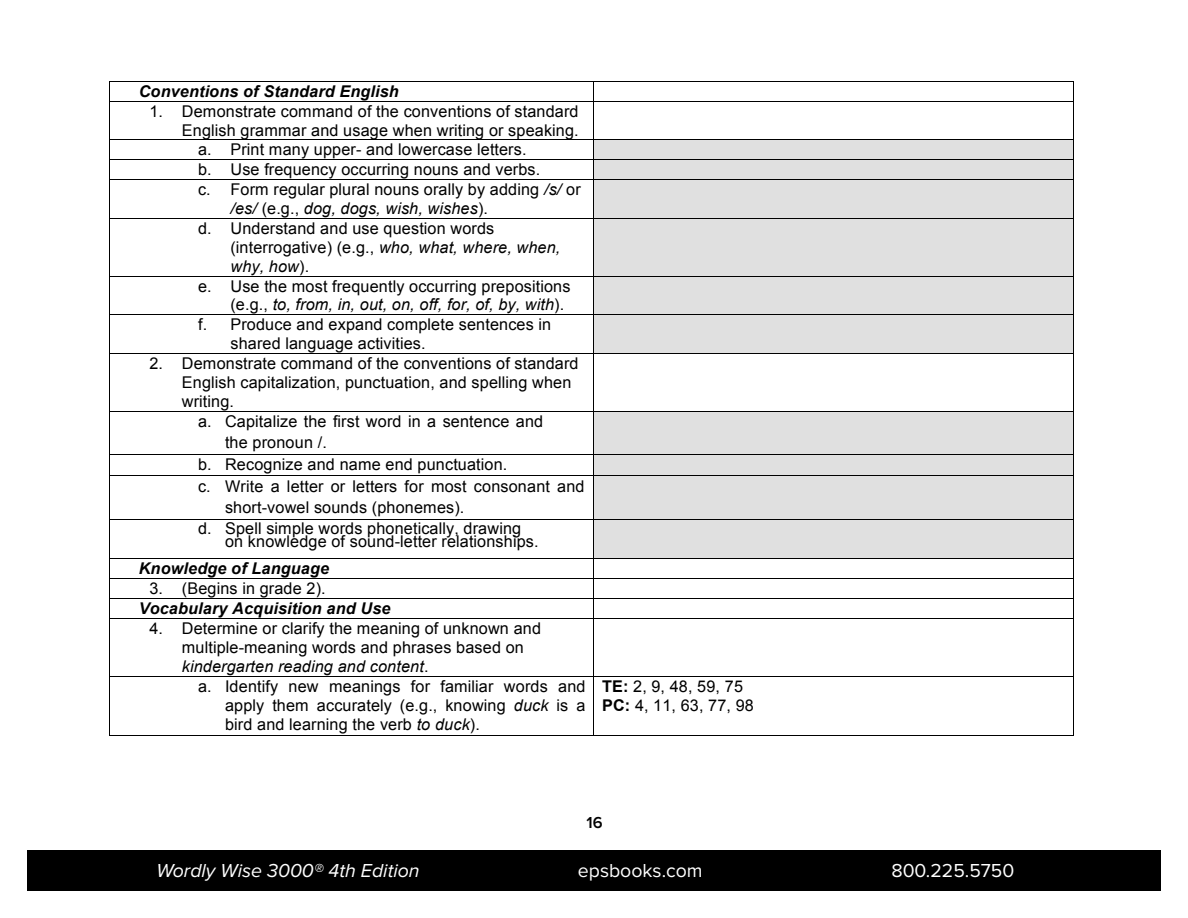
<style>
.page{position:relative;width:1188px;height:918px;background:#fff}
.page>*{position:absolute;margin:0;border:0;box-sizing:border-box;transform-origin:0 0}
.t1{font:italic 19.5px "Proxima Nova";color:#fff}
.t2{font:19.5px "Proxima Nova";color:#fff}
.t3{font:600 16.5px "Proxima Nova";color:#000}
.t4{font:16.2px/19.2px "Arial";letter-spacing:.01em;color:#000}
.t5{font:italic 16.2px "Arial";letter-spacing:.01em;color:#000}
.t6{font:italic 700 16.2px "Arial";letter-spacing:.01em;color:#000}
.s1{font-style:italic}
.s2{font-style:normal}
.s3{font-weight:700}
</style>
<div class="page">
<div style="left:27px;top:851px;width:1134px;height:40px;background:#000"></div>
<hr style="left:110px;top:81px;width:483px;height:1px;background:#000">
<hr style="left:594px;top:81px;width:479px;height:1px;background:#000">
<svg style="left:109px;top:81px;width:1px;height:21px"></svg>
<hr style="left:110px;top:101px;width:483px;height:1px;background:#000">
<svg style="left:593px;top:81px;width:1px;height:21px"></svg>
<hr style="left:594px;top:101px;width:479px;height:1px;background:#000">
<svg style="left:1073px;top:81px;width:1px;height:21px"></svg>
<hr style="left:109px;top:102px;width:1px;height:38px;background:#000">
<hr style="left:593px;top:102px;width:1px;height:38px;background:#000">
<hr style="left:1073px;top:102px;width:1px;height:38px;background:#000">
<div style="left:594px;top:140px;width:479px;height:19px;background:#e0e0e0"></div>
<hr style="left:110px;top:140px;width:483px;height:1px;background:#000">
<hr style="left:594px;top:140px;width:479px;height:1px;background:#000">
<div style="left:594px;top:160px;width:479px;height:19px;background:#e0e0e0"></div>
<hr style="left:110px;top:159px;width:483px;height:1px;background:#000">
<hr style="left:594px;top:159px;width:479px;height:1px;background:#000">
<div style="left:594px;top:180px;width:479px;height:38px;background:#e0e0e0"></div>
<svg style="left:109px;top:140px;width:1px;height:40px"></svg>
<hr style="left:110px;top:179px;width:483px;height:1px;background:#000">
<svg style="left:593px;top:140px;width:1px;height:40px"></svg>
<hr style="left:594px;top:179px;width:479px;height:1px;background:#000">
<svg style="left:1073px;top:140px;width:1px;height:40px"></svg>
<hr style="left:109px;top:180px;width:1px;height:38px;background:#000">
<hr style="left:593px;top:180px;width:1px;height:38px;background:#000">
<hr style="left:1073px;top:180px;width:1px;height:38px;background:#000">
<div style="left:594px;top:218px;width:479px;height:58px;background:#e0e0e0"></div>
<hr style="left:110px;top:218px;width:483px;height:1px;background:#000">
<hr style="left:594px;top:218px;width:479px;height:1px;background:#000">
<hr style="left:109px;top:218px;width:1px;height:58px;background:#000">
<hr style="left:593px;top:218px;width:1px;height:58px;background:#000">
<hr style="left:1073px;top:218px;width:1px;height:58px;background:#000">
<div style="left:594px;top:276px;width:479px;height:38px;background:#e0e0e0"></div>
<hr style="left:110px;top:276px;width:483px;height:1px;background:#000">
<hr style="left:594px;top:276px;width:479px;height:1px;background:#000">
<hr style="left:109px;top:276px;width:1px;height:38px;background:#000">
<hr style="left:593px;top:276px;width:1px;height:38px;background:#000">
<hr style="left:1073px;top:276px;width:1px;height:38px;background:#000">
<div style="left:594px;top:315px;width:479px;height:38px;background:#e0e0e0"></div>
<hr style="left:110px;top:314px;width:483px;height:1px;background:#000">
<hr style="left:594px;top:314px;width:479px;height:1px;background:#000">
<hr style="left:109px;top:315px;width:1px;height:38px;background:#000">
<hr style="left:593px;top:315px;width:1px;height:38px;background:#000">
<hr style="left:1073px;top:315px;width:1px;height:38px;background:#000">
<hr style="left:110px;top:353px;width:483px;height:1px;background:#000">
<hr style="left:594px;top:353px;width:479px;height:1px;background:#000">
<hr style="left:109px;top:354px;width:1px;height:57px;background:#000">
<hr style="left:593px;top:354px;width:1px;height:57px;background:#000">
<hr style="left:1073px;top:354px;width:1px;height:57px;background:#000">
<div style="left:594px;top:411px;width:479px;height:43px;background:#e0e0e0"></div>
<hr style="left:110px;top:411px;width:483px;height:1px;background:#000">
<hr style="left:594px;top:411px;width:479px;height:1px;background:#000">
<hr style="left:109px;top:411px;width:1px;height:43px;background:#000">
<hr style="left:593px;top:411px;width:1px;height:43px;background:#000">
<hr style="left:1073px;top:411px;width:1px;height:43px;background:#000">
<div style="left:594px;top:455px;width:479px;height:20px;background:#e0e0e0"></div>
<hr style="left:110px;top:454px;width:483px;height:1px;background:#000">
<hr style="left:594px;top:454px;width:479px;height:1px;background:#000">
<div style="left:594px;top:477px;width:479px;height:42px;background:#e0e0e0"></div>
<svg style="left:109px;top:454px;width:1px;height:22px"></svg>
<hr style="left:110px;top:475px;width:483px;height:1px;background:#000">
<svg style="left:593px;top:454px;width:1px;height:22px"></svg>
<hr style="left:594px;top:475px;width:479px;height:1px;background:#000">
<svg style="left:1073px;top:454px;width:1px;height:22px"></svg>
<hr style="left:109px;top:476px;width:1px;height:43px;background:#000">
<hr style="left:593px;top:476px;width:1px;height:43px;background:#000">
<hr style="left:1073px;top:476px;width:1px;height:43px;background:#000">
<div style="left:594px;top:519px;width:479px;height:40px;background:#e0e0e0"></div>
<hr style="left:110px;top:519px;width:483px;height:1px;background:#000">
<hr style="left:594px;top:519px;width:479px;height:1px;background:#000">
<hr style="left:109px;top:519px;width:1px;height:40px;background:#000">
<hr style="left:593px;top:519px;width:1px;height:40px;background:#000">
<hr style="left:1073px;top:519px;width:1px;height:40px;background:#000">
<hr style="left:110px;top:559px;width:483px;height:1px;background:#000">
<hr style="left:594px;top:559px;width:479px;height:1px;background:#000">
<hr style="left:110px;top:578px;width:483px;height:1px;background:#000">
<hr style="left:594px;top:578px;width:479px;height:1px;background:#000">
<hr style="left:110px;top:598px;width:483px;height:1px;background:#000">
<hr style="left:594px;top:598px;width:479px;height:1px;background:#000">
<svg style="left:109px;top:559px;width:1px;height:59px"></svg>
<hr style="left:110px;top:618px;width:483px;height:1px;background:#000">
<svg style="left:593px;top:559px;width:1px;height:59px"></svg>
<hr style="left:594px;top:618px;width:479px;height:1px;background:#000">
<svg style="left:1073px;top:559px;width:1px;height:59px"></svg>
<hr style="left:109px;top:618px;width:1px;height:58px;background:#000">
<hr style="left:593px;top:618px;width:1px;height:58px;background:#000">
<hr style="left:1073px;top:618px;width:1px;height:58px;background:#000">
<hr style="left:110px;top:676px;width:483px;height:1px;background:#000">
<hr style="left:594px;top:676px;width:479px;height:1px;background:#000">
<hr style="left:109px;top:677px;width:1px;height:58px;background:#000">
<hr style="left:110px;top:735px;width:483px;height:1px;background:#000">
<hr style="left:593px;top:677px;width:1px;height:58px;background:#000">
<hr style="left:594px;top:735px;width:479px;height:1px;background:#000">
<hr style="left:1073px;top:677px;width:1px;height:58px;background:#000">
<p class="t6" style="left:139px;top:81px;width:262px">Conventions of Standard English</p>
<p class="t4" style="left:149px;top:102px;width:431px">1. Demonstrate command of the conventions of standard</p>
<p class="t4" style="left:182px;top:121px;width:398px">English grammar and usage when writing or speaking.</p>
<p class="t4" style="left:198px;top:140px;width:330px">a. Print many upper- and lowercase letters.</p>
<p class="t4" style="left:198px;top:160px;width:344px">b. Use frequency occurring nouns and verbs.</p>
<p class="t4" style="left:198px;top:180px;width:384px">c. Form regular plural nouns orally by adding <span class="s1">/s/</span> or</p>
<p class="t5" style="left:230px;top:198px;width:259px">/es/ <span class="s2">(e.g.,</span> dog, dogs, wish, wishes<span class="s2">).</span></p>
<p class="t4" style="left:198px;top:218px;width:298px">d. Understand and use question words</p>
<p class="t4" style="left:230px;top:238px;width:332px">(interrogative) (e.g., <span class="s1">who, what, where, when,</span></p>
<p class="t5" style="left:230px;top:256px;width:80px">why, how<span class="s2">).</span></p>
<p class="t4" style="left:198px;top:276px;width:374px">e. Use the most frequently occurring prepositions</p>
<p class="t5" style="left:230px;top:294px;width:335px"><span class="s2">(e.g.,</span> to, from, in, out, on, off, for, of, by, with<span class="s2">).</span></p>
<p class="t4" style="left:198px;top:315px;width:355px">f. Produce and expand complete sentences in</p>
<p class="t4" style="left:230px;top:334px;width:197px">shared language activities.</p>
<p class="t4" style="left:149px;top:354px;width:431px">2. Demonstrate command of the conventions of standard</p>
<p class="t4" style="left:182px;top:373px;width:391px">English capitalization, punctuation, and spelling when</p>
<p class="t4" style="left:182px;top:392px;width:54px">writing.</p>
<p class="t4" style="left:198px;top:411px;width:347px">a. Capitalize the first word in a sentence and</p>
<p class="t4" style="left:225px;top:433px;width:103px">the pronoun /.</p>
<p class="t4" style="left:198px;top:455px;width:311px">b. Recognize and name end punctuation.</p>
<p class="t4" style="left:198px;top:477px;width:388px">c. Write a letter or letters for most consonant and</p>
<p class="t4" style="left:225px;top:497px;width:241px">short-vowel sounds (phonemes).</p>
<p class="t4" style="left:198px;top:519px;width:325px">d. Spell simple words phonetically, drawing</p>
<p class="t4" style="left:225px;top:532px;width:315px">on knowledge of sound-letter relationships.</p>
<p class="t6" style="left:139px;top:558px;width:192px">Knowledge of Language</p>
<p class="t4" style="left:149px;top:579px;width:178px">3. (Begins in grade 2).</p>
<p class="t6" style="left:139px;top:598px;width:253px">Vocabulary Acquisition and Use</p>
<p class="t4" style="left:182px;top:619px;width:361px;text-indent:-32px">4. Determine or clarify the meaning of unknown and multiple-meaning words and phrases based on <span class="s1">kindergarten reading and content</span>.</p>
<p class="t4" style="left:225px;top:677px;width:362px;text-align:justify;text-indent:-27px">a. Identify new meanings for familiar words and apply them accurately (e.g., knowing <span class="s1">duck</span> is a bird and learning the verb <span class="s1">to duck</span>).</p>
<p class="t4" style="left:602px;top:677px;width:153px"><span class="s3">TE:</span> 2, 9, 48, 59, 75<br><span class="s3">PC:</span> 4, 11, 63, 77, 98</p>
<p class="t3" style="left:587px;top:813px;width:18px">16</p>
<p class="t1" style="left:156px;top:860px;width:265px">Wordly Wise 3000® 4th Edition</p>
<p class="t2" style="left:578px;top:860px;width:126px">epsbooks.com</p>
<p class="t2" style="left:891px;top:860px;width:124px">800.225.5750</p>
</div>
